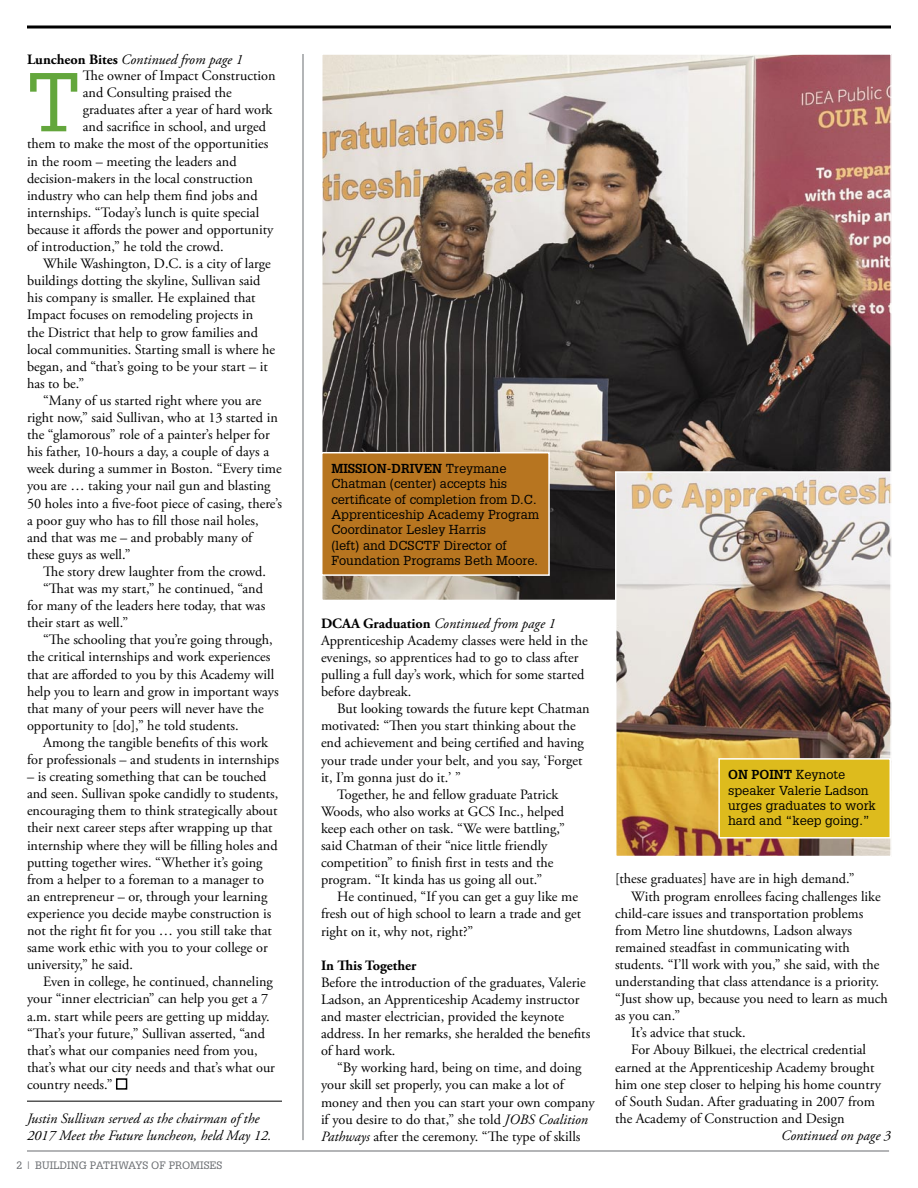
<style>
.page{position:relative;width:918px;height:1188px;background:#fff}
.page>*{position:absolute;margin:0;border:0;box-sizing:border-box;transform-origin:0 0}
.intro_paragraph{font:81.45px "Glypha LT Std";color:#63a63c}
.body_text{font:14.25px/17.1px "Adobe Garamond Pro";color:#000}
.intro_paragraph-2{font:14.25px "Adobe Garamond Pro";color:#000}
.body_text-2{font:italic 14.25px/17.1px "Adobe Garamond Pro";color:#000}
.Continued_from{font:italic 14.25px "Adobe Garamond Pro";color:#000}
.Continued_on{font:italic 14.25px "Adobe Garamond Pro";color:#000}
.body_text-3{font:700 14.25px "Adobe Garamond Pro";color:#000}
.t1{font:12.75px/15.3px "Glypha LT Std";color:#000}
.footer_left{font:10.5px "Glypha LT Std";color:#696c70}
.s1{font-weight:700;font-style:normal}
.s2{font-weight:700}
.s3{font-style:italic}
</style>
<div class="page">
<img style="left:324px;top:56px;width:565px;height:542px">
<hr style="left:27px;top:26px;width:864px;height:2px;background:#000">
<hr style="left:27px;top:1151px;width:862px;height:1px;background:#696c70">
<div style="left:322px;top:453px;width:227px;height:122px;background:#b77520"></div>
<div style="left:321px;top:452px;width:229px;height:124px;border:2px solid #fff"></div>
<div style="left:116px;top:1078px;width:11px;height:12px;border:2px solid #000"></div>
<hr style="left:303px;top:54px;width:1px;height:1086px;background:#696c70">
<img style="left:618px;top:474px;width:271px;height:380px">
<div style="left:615px;top:471px;width:277px;height:386px;border:2px solid #fff"></div>
<div style="left:719px;top:759px;width:171px;height:79px;background:#ddbb1d"></div>
<div style="left:718px;top:758px;width:173px;height:81px;border:2px solid #fff"></div>
<hr style="left:27px;top:1101px;width:255px;height:1px;background:#000">
<p class="Continued_from" style="left:27px;top:51px;width:217px"><span class="s1">Luncheon Bites</span> Continued from page 1</p>
<p class="intro_paragraph" style="left:27px;top:53px;width:56px">T</p>
<p class="intro_paragraph-2" style="left:83px;top:67px;width:194px">The owner of Impact Construction</p>
<p class="intro_paragraph-2" style="left:83px;top:84px;width:151px">and Consulting praised the</p>
<p class="intro_paragraph-2" style="left:83px;top:101px;width:191px">graduates after a year of hard work</p>
<p class="intro_paragraph-2" style="left:83px;top:118px;width:185px">and sacrifice in school, and urged</p>
<p class="intro_paragraph-2" style="left:27px;top:135px;width:243px">them to make the most of the opportunities</p>
<p class="intro_paragraph-2" style="left:27px;top:152px;width:211px">in the room – meeting the leaders and</p>
<p class="intro_paragraph-2" style="left:27px;top:170px;width:227px">decision-makers in the local construction</p>
<p class="intro_paragraph-2" style="left:27px;top:187px;width:232px">industry who can help them find jobs and</p>
<p class="intro_paragraph-2" style="left:27px;top:204px;width:234px">internships. “Today’s lunch is quite special</p>
<p class="intro_paragraph-2" style="left:27px;top:221px;width:248px">because it affords the power and opportunity</p>
<p class="intro_paragraph-2" style="left:27px;top:238px;width:198px">of introduction,” he told the crowd.</p>
<p class="body_text" style="left:27px;top:256px;width:250px;text-indent:16px">While Washington, D.C. is a city of large buildings dotting the skyline, Sullivan said his company is smaller. He explained that Impact focuses on remodeling projects in<br>the District that help to grow families and local communities. Starting small is where he began, and “that’s going to be your start – it has to be.”</p>
<p class="body_text" style="left:27px;top:392px;width:256px;text-indent:16px">“Many of us started right where you are right now,” said Sullivan, who at 13 started in the “glamorous” role of a painter’s helper for his father, 10-hours a day, a couple of days a week during a summer in Boston. “Every time you are … taking your nail gun and blasting 50 holes into a five-foot piece of casing, there’s a poor guy who has to fill those nail holes, and that was me – and probably many of these guys as well.”</p>
<p class="body_text" style="left:43px;top:563px;width:224px">The story drew laughter from the crowd.</p>
<p class="body_text" style="left:27px;top:580px;width:240px;text-indent:16px">“That was my start,” he continued, “and for many of the leaders here today, that was their start as well.”</p>
<p class="body_text" style="left:27px;top:632px;width:253px;text-indent:16px">“The schooling that you’re going through, the critical internships and work experiences that are afforded to you by this Academy will help you to learn and grow in important ways that many of your peers will never have the opportunity to [do],” he told students.</p>
<p class="body_text" style="left:27px;top:734px;width:254px;text-align:center">Among the tangible benefits of this work<br>for professionals – and students in internships</p>
<p class="body_text" style="left:27px;top:769px;width:253px">– is creating something that can be touched and seen. Sullivan spoke candidly to students, encouraging them to think strategically about their next career steps after wrapping up that internship where they will be filling holes and putting together wires. “Whether it’s going from a helper to a foreman to a manager to an entrepreneur – or, through your learning experience you decide maybe construction is not the right fit for you … you still take that same work ethic with you to your college or university,” he said.</p>
<p class="body_text" style="left:27px;top:974px;width:250px;text-indent:16px">Even in college, he continued, channeling your “inner electrician” can help you get a 7 a.m. start while peers are getting up midday. “That’s your future,” Sullivan asserted, “and that’s what our companies need from you, that’s what our city needs and that’s what our country needs.”</p>
<p class="body_text-2" style="left:27px;top:1110px;width:246px">Justin Sullivan served as the chairman of the<br>2017 Meet the Future luncheon, held May 12.</p>
<p class="footer_left" style="left:16px;top:1158px;width:207px">2 | BUILDING PATHWAYS OF PROMISES</p>
<p class="t1" style="left:331px;top:461px;width:209px"><span class="s2">MISSION-DRIVEN</span> Treymane<br>Chatman (center) accepts his certificate of completion from D.C.<br>Apprenticeship Academy Program<br>Coordinator Lesley Harris<br>(left) and DCSCTF Director of<br>Foundation Programs Beth Moore.</p>
<p class="Continued_from" style="left:321px;top:615px;width:236px"><span class="s1">DCAA Graduation</span> Continued from page 1</p>
<p class="body_text" style="left:321px;top:632px;width:268px">Apprenticeship Academy classes were held in the evenings, so apprentices had to go to class after pulling a full day’s work, which for some started before daybreak.</p>
<p class="body_text" style="left:321px;top:701px;width:270px;text-indent:16px">But looking towards the future kept Chatman motivated: “Then you start thinking about the end achievement and being certified and having your trade under your belt, and you say, ‘Forget it, I’m gonna just do it.’ ”</p>
<p class="body_text" style="left:321px;top:786px;width:245px;text-indent:16px">Together, he and fellow graduate Patrick Woods, who also works at GCS Inc., helped keep each other on task. “We were battling,” said Chatman of their “nice little friendly competition” to finish first in tests and the program. “It kinda has us going all out.”</p>
<p class="body_text" style="left:321px;top:889px;width:262px;text-indent:16px">He continued, “If you can get a guy like me fresh out of high school to learn a trade and get right on it, why not, right?”</p>
<p class="body_text-3" style="left:321px;top:957px;width:97px">In This Together</p>
<p class="body_text" style="left:321px;top:974px;width:271px">Before the introduction of the graduates, Valerie Ladson, an Apprenticeship Academy instructor and master electrician, provided the keynote address. In her remarks, she heralded the benefits of hard work.</p>
<p class="body_text" style="left:321px;top:1060px;width:275px;text-indent:16px">“By working hard, being on time, and doing your skill set properly, you can make a lot of money and then you can start your own company if you desire to do that,” she told <span class="s3">JOBS Coalition Pathways</span> after the ceremony. “The type of skills</p>
<p class="t1" style="left:728px;top:767px;width:149px"><span class="s2">ON POINT</span> Keynote speaker Valerie Ladson urges graduates to work hard and “keep going.”</p>
<p class="body_text" style="left:615px;top:871px;width:241px">[these graduates] have are in high demand.”</p>
<p class="body_text" style="left:615px;top:888px;width:274px;text-indent:16px">With program enrollees facing challenges like child-care issues and transportation problems from Metro line shutdowns, Ladson always remained steadfast in communicating with students. “I’ll work with you,” she said, with the understanding that class attendance is a priority. “Just show up, because you need to learn as much as you can.”</p>
<p class="body_text" style="left:631px;top:1025px;width:116px">It’s advice that stuck.</p>
<p class="body_text" style="left:615px;top:1042px;width:267px;text-indent:16px">For Abouy Bilkuei, the electrical credential earned at the Apprenticeship Academy brought him one step closer to helping his home country of South Sudan. After graduating in 2007 from the Academy of Construction and Design</p>
<p class="Continued_on" style="left:781px;top:1127px;width:111px">Continued on page 3</p>
</div>
